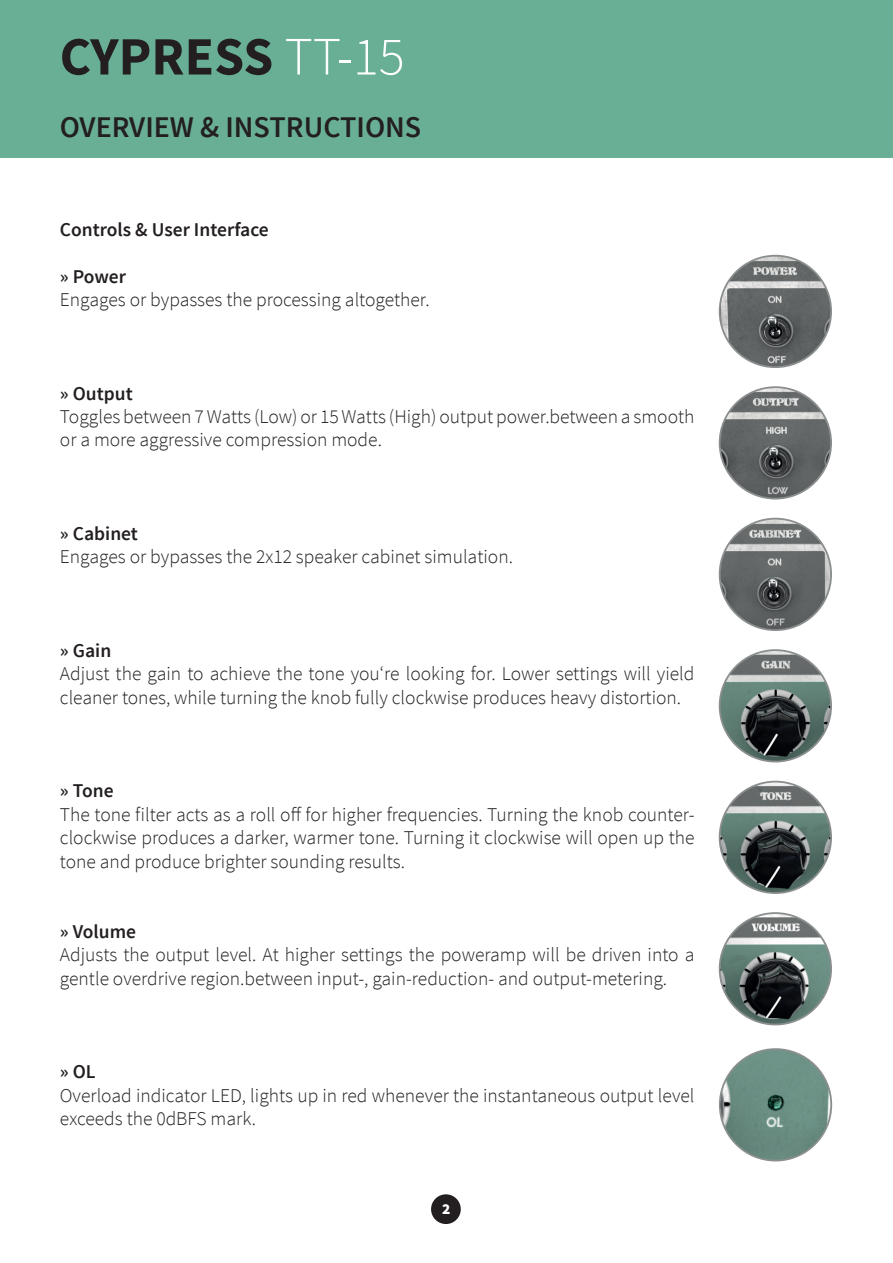
<style>
.page{position:relative;width:893px;height:1263px;background:#fff}
.page>*{position:absolute;margin:0;border:0;box-sizing:border-box;transform-origin:0 0}
.t1{font:700 54px "Source Sans Pro";color:#231f20}
.t2{font:600 30px "Source Sans Pro";color:#231f20}
.t3{font:300 19.5px/23.4px "Source Sans Pro";color:#231f20}
.t4{font:600 19.5px "Source Sans Pro";color:#231f20}
.t5{font:900 15.3px "Source Sans Pro";color:#fff}
.s1{font-weight:300;color:#fff}
</style>
<div class="page">
<div style="left:0;top:0;width:893px;height:158px;background:#69af96"></div>
<div style="left:431px;top:1194px;width:30px;height:30px;background:#231f20;border-radius:50%"></div>
<img style="left:720px;top:650px;width:111px;height:111px;border-radius:56px">
<div style="left:719px;top:649px;width:113px;height:113px;border:2px solid #8b8e8f;border-radius:50%"></div>
<img style="left:720px;top:782px;width:111px;height:111px;border-radius:56px">
<div style="left:719px;top:781px;width:113px;height:113px;border:2px solid #8b8e8f;border-radius:50%"></div>
<img style="left:720px;top:913px;width:111px;height:111px;border-radius:56px">
<div style="left:719px;top:912px;width:113px;height:113px;border:2px solid #8b8e8f;border-radius:50%"></div>
<img style="left:720px;top:256px;width:111px;height:111px;border-radius:56px">
<div style="left:719px;top:255px;width:113px;height:113px;border:2px solid #8b8e8f;border-radius:50%"></div>
<img style="left:720px;top:519px;width:111px;height:111px;border-radius:56px">
<div style="left:719px;top:518px;width:113px;height:113px;border:2px solid #8b8e8f;border-radius:50%"></div>
<img style="left:720px;top:387px;width:111px;height:112px;border-radius:56px">
<div style="left:719px;top:386px;width:113px;height:113px;border:2px solid #8b8e8f;border-radius:50%"></div>
<img style="left:720px;top:1049px;width:111px;height:111px;border-radius:56px">
<div style="left:719px;top:1048px;width:113px;height:113px;border:2px solid #8b8e8f;border-radius:50%"></div>
<h1 class="t1" style="left:60px;top:22px;width:346px">CYPRESS <span class="s1">TT-15</span></h1>
<h2 class="t2" style="left:60px;top:108px;width:363px">OVERVIEW &amp; INSTRUCTIONS</h2>
<p class="t4" style="left:60px;top:217px;width:210px">Controls &amp; User Interface</p>
<p class="t4" style="left:60px;top:264px;width:68px">» Power</p>
<p class="t3" style="left:60px;top:288px;width:371px">Engages or bypasses the processing altogether.</p>
<p class="t4" style="left:60px;top:381px;width:74px">» Output</p>
<p class="t3" style="left:60px;top:405px;width:636px">Toggles between 7 Watts (Low) or 15 Watts (High) output power.between a smooth or a more aggressive compression mode.</p>
<p class="t4" style="left:60px;top:521px;width:79px">» Cabinet</p>
<p class="t3" style="left:60px;top:545px;width:455px">Engages or bypasses the 2x12 speaker cabinet simulation.</p>
<p class="t4" style="left:60px;top:638px;width:53px">» Gain</p>
<p class="t3" style="left:60px;top:662px;width:636px">Adjust the gain to achieve the tone you‘re looking for. Lower settings will yield cleaner tones, while turning the knob fully clockwise produces heavy distortion.</p>
<p class="t4" style="left:60px;top:779px;width:55px">» Tone</p>
<p class="t3" style="left:60px;top:803px;width:636px;text-align:justify">The tone filter acts as a roll off for higher frequencies. Turning the knob counter&shy;clockwise produces a darker, warmer tone. Turning it clockwise will open up the tone and produce brighter sounding results.</p>
<p class="t4" style="left:60px;top:919px;width:78px">» Volume</p>
<p class="t3" style="left:60px;top:943px;width:636px">Adjusts the output level. At higher settings the poweramp will be driven into a gentle overdrive region.between input-, gain-reduction- and output-metering.</p>
<p class="t4" style="left:60px;top:1059px;width:37px">» OL</p>
<p class="t3" style="left:60px;top:1083px;width:636px">Overload indicator LED, lights up in red whenever the instantaneous output level exceeds the 0dBFS mark.</p>
<p class="t5" style="left:442px;top:1199px;width:10px">2</p>
</div>
